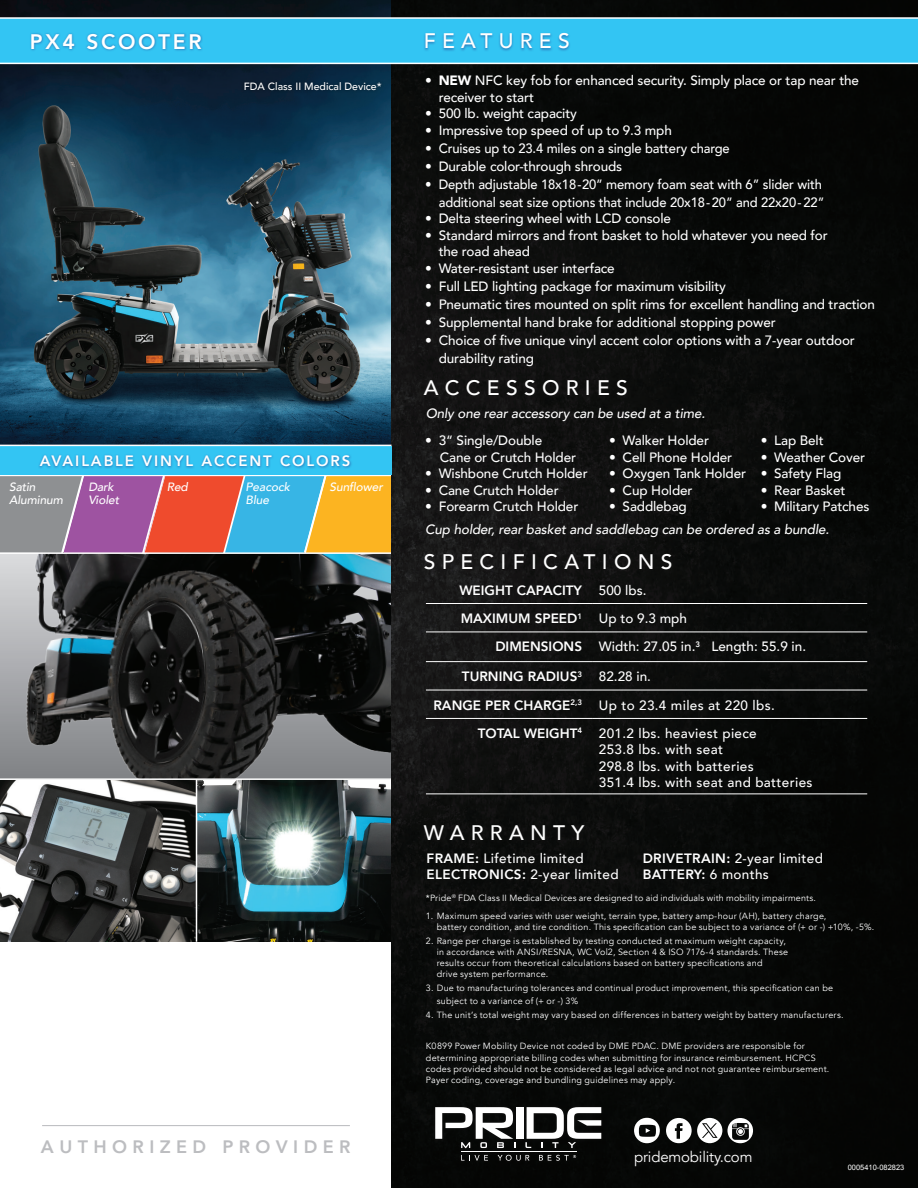
<style>
.page{position:relative;width:918px;height:1188px;background:#fff}
.page>*{position:absolute;margin:0;border:0;box-sizing:border-box;transform-origin:0 0}
.t1{font:500 21px "Avenir";letter-spacing:.3em;color:#fff}
.t2{font:800 21px "Avenir";letter-spacing:.125em;color:#fff}
.t3{font:800 18px "Avenir";letter-spacing:.3em;color:#bcbdc0}
.t4{font:800 15px "Avenir";letter-spacing:.125em;color:#fff}
.t5{font:15px "Avenir";letter-spacing:-.01em;color:#fff}
.t6{font:500 13.5px/16.5px "Avenir";letter-spacing:-.01em;color:#fff}
.t7{font:500 13.5px/16.5px "Avenir";letter-spacing:.025em;color:#fff}
.t8{font:500 13.5px/18px "Avenir";letter-spacing:-.01em;color:#fff;text-align:right;scale:.96 1}
.t9{font:italic 500 13.5px "Avenir";letter-spacing:-.01em;color:#fff}
.t10{font:800 13.5px "Avenir";color:#fff}
.t11{font:italic 500 12px/13.5px "Avenir";letter-spacing:-.01em;color:#fff}
.t12{font:500 10.5px "Avenir";color:#fff}
.t13{font:9px/11.2px "Avenir";letter-spacing:.025em;color:#fff}
.t14{font:7.5px "Arial";color:#fff}
.s1{font-weight:900}
.s2{font-weight:500}
.s3{font-weight:800}
</style>
<div class="page">
<img style="left:0;top:780px;width:196px;height:162px">
<img style="left:0;top:555px;width:392px;height:223px">
<img style="left:197px;top:780px;width:195px;height:162px">
<img style="left:0;top:0;width:392px;height:473px">
<svg style="left:0;top:473px;width:392px;height:82px;background:#ac8981"></svg>
<hr style="left:42px;top:1125px;width:308px;height:1px;background:#bcbdc0">
<div style="left:241px;top:79px;width:144px;height:14px;background:#040503;opacity:.25"></div>
<img style="left:392px;top:0;width:526px;height:1188px">
<div style="left:419px;top:547px;width:261px;height:30px;background:#141314"></div>
<div style="left:418px;top:373px;width:217px;height:30px;background:#121111"></div>
<div style="left:418px;top:818px;width:173px;height:30px;background:#0d0e0d"></div>
<hr style="left:426px;top:603px;width:167px;height:1px;background:#fff">
<hr style="left:593px;top:603px;width:274px;height:1px;background:#fff">
<hr style="left:426px;top:632px;width:167px;height:1px;background:#fff">
<hr style="left:593px;top:632px;width:274px;height:1px;background:#fff">
<hr style="left:426px;top:661px;width:167px;height:1px;background:#fff">
<hr style="left:593px;top:661px;width:274px;height:1px;background:#fff">
<hr style="left:426px;top:690px;width:167px;height:1px;background:#fff">
<hr style="left:593px;top:690px;width:274px;height:1px;background:#fff">
<hr style="left:426px;top:718px;width:167px;height:1px;background:#fff">
<hr style="left:593px;top:718px;width:274px;height:1px;background:#fff">
<hr style="left:426px;top:794px;width:167px;height:1px;background:#fff">
<hr style="left:593px;top:794px;width:274px;height:1px;background:#fff">
<div style="left:628px;top:1143px;width:130px;height:30px;background:#070807"></div>
<div style="left:432px;top:1103px;width:173px;height:62px;background:#060706"></div>
<div style="left:516px;top:1107px;width:7px;height:32px;background:#fff"></div>
<svg style="left:525px;top:1107px;width:76px;height:41px"></svg>
<svg style="left:461px;top:1155px;width:27px;height:6px"></svg>
<svg style="left:498px;top:1155px;width:31px;height:6px"></svg>
<svg style="left:539px;top:1155px;width:37px;height:6px"></svg>
<hr style="left:461px;top:1151px;width:115px;height:1px;background:#fff">
<svg style="left:435px;top:1107px;width:80px;height:41px"></svg>
<div style="left:0;top:446px;width:391px;height:29px;background:#33c5f3"></div>
<svg style="left:0;top:17px;width:918px;height:47px;background:#40c6f1"></svg>
<div style="left:30px;top:32px;width:173px;height:20px;background:#253f8e;opacity:.56"></div>
<div style="left:38px;top:454px;width:314px;height:15px;background:#253f8e;opacity:.56"></div>
<hr style="left:0;top:445px;width:391px;height:1px;background:#fff">
<svg style="left:634px;top:1118px;width:26px;height:25px"></svg>
<svg style="left:666px;top:1118px;width:87px;height:25px"></svg>
<h1 class="t2" style="left:30px;top:25px;width:173px">PX4 SCOOTER</h1>
<h1 class="t1" style="left:424px;top:23px;width:148px">FEATURES</h1>
<p class="t12" style="left:244px;top:77px;width:139px">FDA Class II Medical Device*</p>
<h3 class="t6" style="left:439px;top:71px;width:422px;text-indent:-14px">• <span class="s1">NEW</span> NFC key fob for enhanced security. Simply place or tap near the receiver to start</h3>
<h3 class="t6" style="left:425px;top:104px;width:153px">• 500 lb. weight capacity</h3>
<h3 class="t6" style="left:425px;top:121px;width:248px">• Impressive top speed of up to 9.3 mph</h3>
<h3 class="t6" style="left:425px;top:139px;width:306px">• Cruises up to 23.4 miles on a single battery charge</h3>
<h3 class="t6" style="left:425px;top:157px;width:198px">• Durable color-through shrouds</h3>
<h3 class="t8" style="left:425px;top:174px;width:417px">• Depth adjustable 18x18-20” memory foam seat with 6” slider with additional seat size options that include 20x18-20” and 22x20 - 22”</h3>
<h3 class="t6" style="left:425px;top:209px;width:247px">• Delta steering wheel with LCD console</h3>
<h3 class="t6" style="left:439px;top:226px;width:391px;text-indent:-14px">• Standard mirrors and front basket to hold whatever you need for the road ahead</h3>
<h3 class="t6" style="left:425px;top:259px;width:191px">• Water-resistant user interface</h3>
<h3 class="t6" style="left:425px;top:277px;width:302px">• Full LED lighting package for maximum visibility</h3>
<h3 class="t6" style="left:425px;top:295px;width:451px">• Pneumatic tires mounted on split rims for excellent handling and traction</h3>
<h3 class="t6" style="left:425px;top:313px;width:352px">• Supplemental hand brake for additional stopping power</h3>
<h3 class="t6" style="left:439px;top:330px;width:418px;line-height:18px;text-indent:-14px">• Choice of five unique vinyl accent color options with a 7-year outdoor durability rating</h3>
<h1 class="t1" style="left:424px;top:369px;width:206px">ACCESSORIES</h1>
<h3 class="t4" style="left:40px;top:449px;width:312px">AVAILABLE VINYL ACCENT COLORS</h3>
<h3 class="t11" style="left:9px;top:480px;width:55px">Satin<br>Aluminum</h3>
<h3 class="t11" style="left:88px;top:480px;width:32px">Dark<br>Violet</h3>
<h3 class="t11" style="left:167px;top:480px;width:23px">Red</h3>
<h3 class="t11" style="left:246px;top:480px;width:46px">Peacock<br>Blue</h3>
<h3 class="t11" style="left:330px;top:480px;width:55px">Sunflower</h3>
<h2 class="t3" style="left:41px;top:1133px;width:311px">AUTHORIZED PROVIDER</h2>
<h3 class="t9" style="left:426px;top:405px;width:281px">Only one rear accessory can be used at a time.</h3>
<h3 class="t6" style="left:440px;top:431px;width:138px;text-indent:-15px">• 3“ Single/Double<br>Cane or Crutch Holder</h3>
<h3 class="t6" style="left:425px;top:464px;width:164px">• Wishbone Crutch Holder</h3>
<h3 class="t6" style="left:425px;top:481px;width:135px">• Cane Crutch Holder</h3>
<h3 class="t6" style="left:425px;top:497px;width:155px">• Forearm Crutch Holder</h3>
<h3 class="t6" style="left:609px;top:431px;width:101px">• Walker Holder</h3>
<h3 class="t6" style="left:609px;top:448px;width:125px">• Cell Phone Holder</h3>
<h3 class="t6" style="left:609px;top:464px;width:138px">• Oxygen Tank Holder</h3>
<h3 class="t6" style="left:609px;top:481px;width:85px">• Cup Holder</h3>
<h3 class="t6" style="left:609px;top:497px;width:79px">• Saddlebag</h3>
<h3 class="t6" style="left:761px;top:431px;width:64px">• Lap Belt</h3>
<h3 class="t6" style="left:761px;top:448px;width:106px">• Weather Cover</h3>
<h3 class="t6" style="left:761px;top:464px;width:82px">• Safety Flag</h3>
<h3 class="t6" style="left:761px;top:481px;width:86px">• Rear Basket</h3>
<h3 class="t6" style="left:761px;top:497px;width:110px">• Military Patches</h3>
<h3 class="t9" style="left:425px;top:521px;width:406px">Cup holder, rear basket and saddlebag can be ordered as a bundle.</h3>
<h1 class="t1" style="left:424px;top:543px;width:250px">SPECIFICATIONS</h1>
<h3 class="t10" style="left:459px;top:579px;width:189px">WEIGHT CAPACITY <span class="s2">500 lbs.</span></h3>
<h3 class="t10" style="left:461px;top:608px;width:228px">MAXIMUM SPEED<sup>1</sup> <span class="s2">Up to 9.3 mph</span></h3>
<h3 class="t6" style="left:495px;top:638px;width:312px"><span class="s3">DIMENSIONS</span> Width: 27.05 in.<sup>3</sup> Length: 55.9 in.</h3>
<h3 class="t10" style="left:462px;top:666px;width:190px">TURNING RADIUS<sup>3</sup> <span class="s2">82.28 in.</span></h3>
<h3 class="t7" style="left:433px;top:696px;width:343px"><span class="s3">RANGE PER CHARGE</span><sup>2,3</sup> Up to 23.4 miles at 220 lbs.</h3>
<h3 class="t7" style="left:478px;top:724px;width:281px"><span class="s3">TOTAL WEIGHT</span><sup>4</sup> 201.2 lbs. heaviest piece</h3>
<h3 class="t7" style="left:599px;top:741px;width:215px">253.8 lbs. with seat<br>298.8 lbs. with batteries<br>351.4 lbs. with seat and batteries</h3>
<h1 class="t1" style="left:424px;top:814px;width:162px">WARRANTY</h1>
<h3 class="t7" style="left:427px;top:849px;width:194px"><span class="s3">FRAME:</span> Lifetime limited<br><span class="s3">ELECTRONICS:</span> 2-year limited</h3>
<h3 class="t7" style="left:643px;top:849px;width:182px"><span class="s3">DRIVETRAIN:</span> 2-year limited<br><span class="s3">BATTERY:</span> 6 months</h3>
<p class="t13" style="left:426px;top:892px;width:392px">*Pride<sup>®</sup> FDA Class II Medical Devices are designed to aid individuals with mobility impairments.</p>
<p class="t13" style="left:437px;top:910px;width:439px;text-indent:-11px">1. Maximum speed varies with user weight, terrain type, battery amp-hour (AH), battery charge,<br>battery condition, and tire condition. This specification can be subject to a variance of (+ or -) +10%, -5%.</p>
<p class="t13" style="left:437px;top:935px;width:353px;text-indent:-11px">2. Range per charge is established by testing conducted at maximum weight capacity, in accordance with ANSI/RESNA, WC Vol2, Section 4 &amp; ISO 7176-4 standards. These results occur from theoretical calculations based on battery specifications and<br>drive system performance.</p>
<p class="t13" style="left:437px;top:981px;width:398px;line-height:13.5px;text-indent:-11px">3. Due to manufacturing tolerances and continual product improvement, this specification can be subject to a variance of (+ or -) 3%</p>
<p class="t13" style="left:426px;top:1009px;width:419px">4. The unit’s total weight may vary based on differences in battery weight by battery manufacturers.</p>
<p class="t13" style="left:426px;top:1041px;width:405px">K0899 Power Mobility Device not coded by DME PDAC. DME providers are responsible for determining appropriate billing codes when submitting for insurance reimbursement. HCPCS codes provided should not be considered as legal advice and not not guarantee reimbursement.<br>Payer coding, coverage and bundling guidelines may apply.</p>
<h3 class="t5" style="left:634px;top:1148px;width:120px">pridemobility.com</h3>
<p class="t14" style="left:848px;top:1163px;width:58px">0005410-082823</p>
</div>
